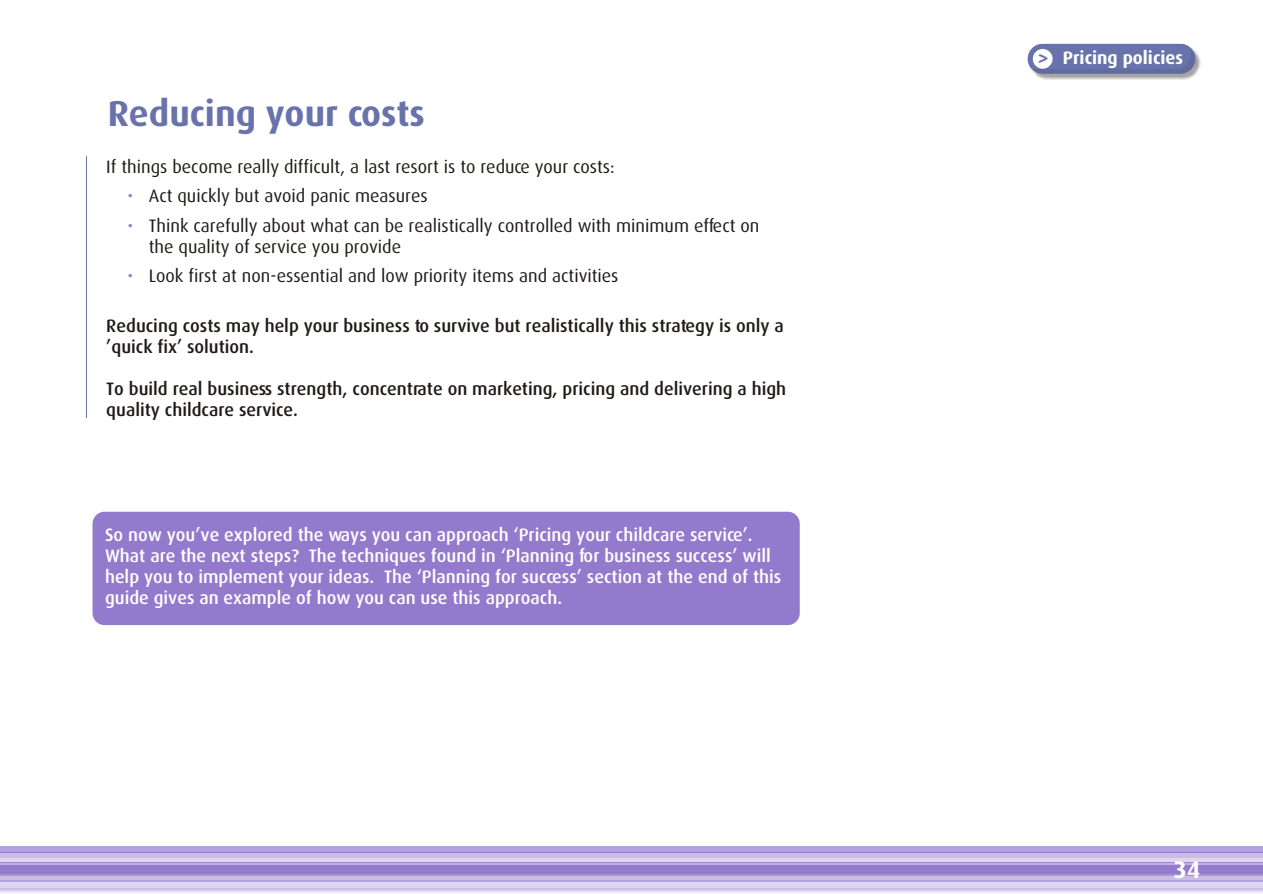
<style>
.page{position:relative;width:1263px;height:894px;background:#fff}
.page>*{position:absolute;margin:0;border:0;box-sizing:border-box;transform-origin:0 0}
.t1{font:700 36px "Dax";color:#6973ab}
.t2{font:700 24px "Dax";color:#fff}
.t3{font:500 18px/21px "Dax";color:#fff}
.t4{font:18px/29.4px "Dax";color:#1f1a17}
.t5{font:500 18px/21px "Dax";color:#1f1a17}
.t6{font:700 18px "Dax";color:#fff}
.t7{font:18px/29.4px "Dax";color:#947acc}
.s1{font-family:"Cocon";font-weight:400;color:#6973ab}
</style>
<div class="page">
<hr style="left:0;top:892px;width:1263px;height:2px;background:#f5f2fa">
<hr style="left:0;top:861px;width:1263px;height:2px;background:#9e87d1">
<hr style="left:0;top:863px;width:1263px;height:3px;background:#bfb0e0">
<div style="left:0;top:866px;width:1263px;height:8px;background:#947acc"></div>
<hr style="left:0;top:874px;width:1263px;height:2px;background:#a894d6">
<div style="left:0;top:847px;width:1263px;height:5px;background:#b3a3db"></div>
<svg style="left:0;top:857px;width:1263px;height:4px;background:#d8cfed"></svg>
<hr style="left:0;top:853px;width:1263px;height:4px;background:#c9bde6">
<div style="left:0;top:882px;width:1263px;height:10px;background:#ded6f0"></div>
<div style="left:0;top:876px;width:1263px;height:6px;background:#c9bde6"></div>
<hr style="left:0;top:889px;width:1263px;height:1px;background:#c9bde6">
<hr style="left:0;top:852px;width:1263px;height:1px;background:#947acc">
<hr style="left:0;top:880px;width:1263px;height:2px;background:#b3a3db">
<hr style="left:86px;top:156px;width:1px;height:262px;background:#6973ab">
<img style="left:1035px;top:51px;width:166px;height:28px">
<svg style="left:1028px;top:44px;width:167px;height:30px;background:#6c76aa"></svg>
<div style="left:1033px;top:49px;width:20px;height:20px;background:#fff;border-radius:50%"></div>
<div style="left:93px;top:512px;width:707px;height:113px;background:#947acc;border-radius:12px"></div>
<h1 class="t1" style="left:108px;top:98px;width:319px">Reducing your costs</h1>
<p class="t4" style="left:149px;top:153px;width:612px;text-indent:-43px">If things become really difficult, a last resort is to reduce your costs:<br>Act quickly but avoid panic measures<br>Think carefully about what can be realistically controlled with minimum effect on</p>
<p class="t4" style="left:149px;top:233px;width:471px">the quality of service you provide<br>Look first at non-essential and low priority items and activities</p>
<p class="t5" style="left:106px;top:317px;width:679px">Reducing costs may help your business to survive but realistically this strategy is only a ’quick fix’ solution.</p>
<p class="t5" style="left:106px;top:380px;width:681px">To build real business strength, concentrate on marketing, pricing and delivering a high quality childcare service.</p>
<p class="t7" style="left:128px;top:182px;width:7px">• •</p>
<p class="t7" style="left:128px;top:262px;width:7px">•</p>
<p class="t3" style="left:105px;top:525px;width:678px">So now you’ve explored the ways you can approach ‘Pricing your childcare service’.<br>What are the next steps? The techniques found in ‘Planning for business success’ will help you to implement your ideas. The ‘Planning for success’ section at the end of this guide gives an example of how you can use this approach.</p>
<p class="t6" style="left:1038px;top:50px;width:147px"><span class="s1">&gt;</span> Pricing policies</p>
<h2 class="t2" style="left:1173px;top:859px;width:29px">34</h2>
</div>
